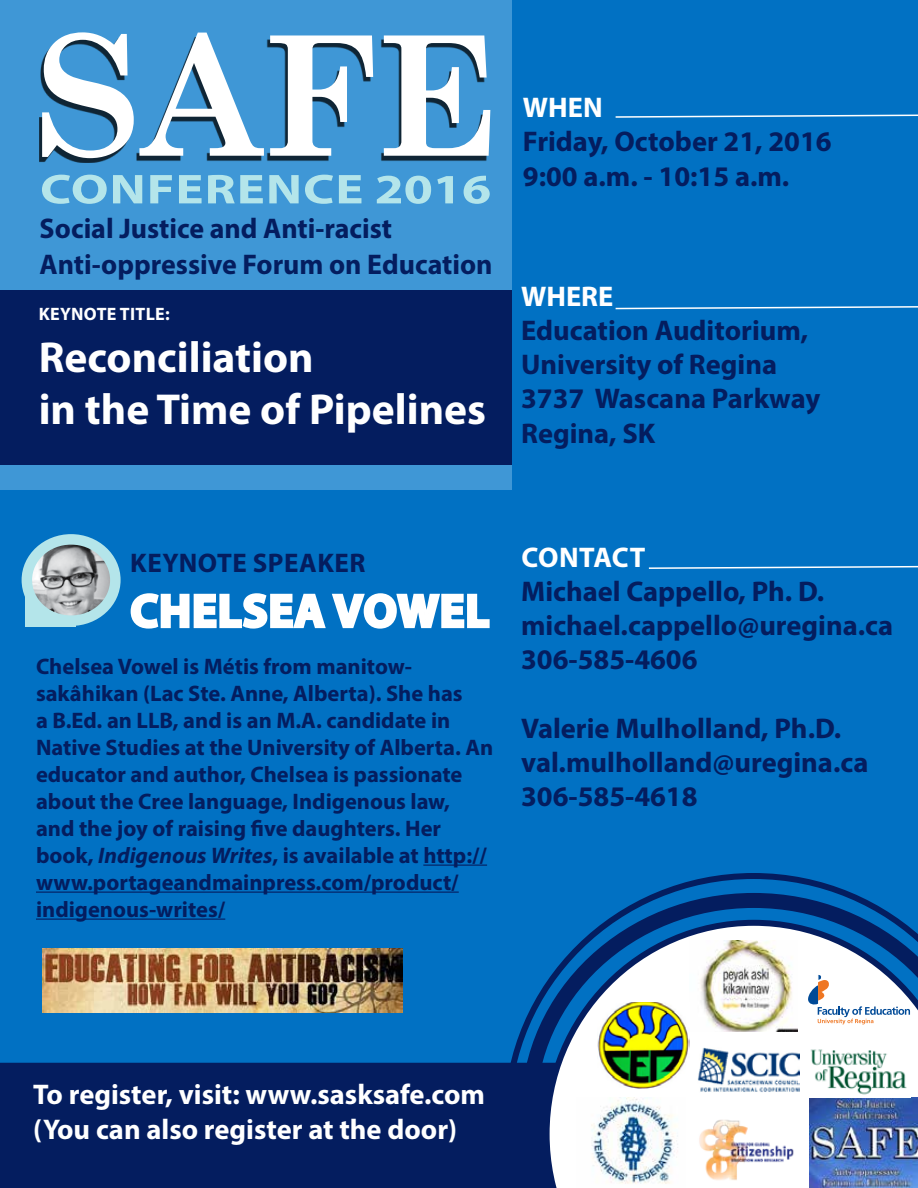
<style>
.page{position:relative;width:918px;height:1188px;background:#0171c3}
.page>*{position:absolute;margin:0;border:0;box-sizing:border-box;transform-origin:0 0}
.t1{font:700 166.5px "Century Schoolbook";color:#fff;scale:.96 1}
.t2{font:700 46.5px "Myriad Pro";letter-spacing:.02em;color:#fff}
.t3{font:700 43.5px/52.2px "Myriad Pro";color:#fff}
.t4{font:700 42px "Myriad Pro";letter-spacing:.02em;color:#b4e5ea;scale:1.25 1}
.t5{font:700 28.5px/34.2px "Myriad Pro";color:#041d5f}
.t6{font:700 28.5px/34.2px "Myriad Pro";color:#fff}
.t7{font:700 27px "Myriad Pro";letter-spacing:.02em;color:#041d5f}
.t8{font:700 22.5px/27px "Myriad Pro";color:#041d5f}
.t9{font:700 18px "Myriad Pro";letter-spacing:.02em;color:#fff}
.s1{font-style:italic}
</style>
<div class="page">
<div style="left:0;top:0;width:511px;height:490px;background:#3f97d6"></div>
<div style="left:39px;top:37px;width:448px;height:126px;background:#000;opacity:.75"></div>
<div style="left:0;top:290px;width:511px;height:174px;background:#041d5f"></div>
<div style="left:25px;top:585px;width:51px;height:41px;background:#b4e5ea"></div>
<img style="left:27px;top:539px;width:84px;height:79px">
<div style="left:22px;top:534px;width:99px;height:92px;border:10px solid #b4e5ea;border-radius:50%"></div>
<svg style="left:130px;top:593px;width:360px;height:36px"></svg>
<hr style="left:423px;top:865px;width:64px;height:1px;background:#041d5f">
<hr style="left:36px;top:892px;width:423px;height:1px;background:#041d5f">
<hr style="left:36px;top:919px;width:189px;height:1px;background:#041d5f">
<svg style="left:615px;top:114px;width:303px;height:4px"></svg>
<svg style="left:615px;top:306px;width:303px;height:4px"></svg>
<svg style="left:648px;top:565px;width:270px;height:4px"></svg>
<div style="left:0;top:1063px;width:544px;height:125px;background:#041d5f"></div>
<svg style="left:544px;top:1127px;width:265px;height:61px;background:#dadee8"></svg>
<img style="left:809px;top:1127px;width:109px;height:61px">
<img style="left:689px;top:1127px;width:108px;height:58px">
<img style="left:576px;top:1127px;width:109px;height:61px">
<img style="left:501px;top:873px;width:417px;height:253px">
<img style="left:43px;top:949px;width:360px;height:63px">
<h1 class="t1" style="left:35px;top:-34px;width:486px">SAFE</h1>
<h3 class="t4" style="left:40px;top:162px;width:362px">CONFERENCE 2016</h3>
<p class="t5" style="left:40px;top:210px;width:455px;line-height:36px">Social Justice and Anti-racist<br>Anti-oppressive Forum on Education</p>
<p class="t9" style="left:39px;top:302px;width:132px">KEYNOTE TITLE:</p>
<h3 class="t3" style="left:39px;top:330px;width:449px">Reconciliation<br>in the Time of Pipelines</h3>
<p class="t6" style="left:523px;top:90px;width:81px">WHEN</p>
<p class="t5" style="left:523px;top:124px;width:310px">Friday, October 21, 2016<br>9:00 a.m. - 10:15 a.m.</p>
<p class="t6" style="left:521px;top:278px;width:94px">WHERE</p>
<p class="t5" style="left:521px;top:312px;width:301px">Education Auditorium,<br>University of Regina<br>3737 Wascana Parkway<br>Regina, SK</p>
<p class="t7" style="left:130px;top:546px;width:237px">KEYNOTE SPEAKER</p>
<h2 class="t2" style="left:131px;top:581px;width:360px">CHELSEA VOWEL</h2>
<p class="t8" style="left:36px;top:652px;width:459px">Chelsea Vowel is Métis from manitow&shy;sakâhikan (Lac Ste. Anne, Alberta). She has<br>a B.Ed. an LLB, and is an M.A. candidate in Native Studies at the University of Alberta. An educator and author, Chelsea is passionate about the Cree language, Indigenous law, and the joy of raising five daughters. Her book, <span class="s1">Indigenous Writes</span>, is available at http:// www.portageandmainpress.com/product/ indigenous-writes/</p>
<p class="t6" style="left:521px;top:539px;width:126px">CONTACT</p>
<p class="t5" style="left:521px;top:573px;width:374px">Michael Cappello, Ph. D. michael.cappello@uregina.ca<br>306-585-4606</p>
<p class="t5" style="left:521px;top:710px;width:349px">Valerie Mulholland, Ph.D. val.mulholland@uregina.ca<br>306-585-4618</p>
<p class="t6" style="left:33px;top:1077px;width:453px">To register, visit: www.sasksafe.com (You can also register at the door)</p>
</div>
